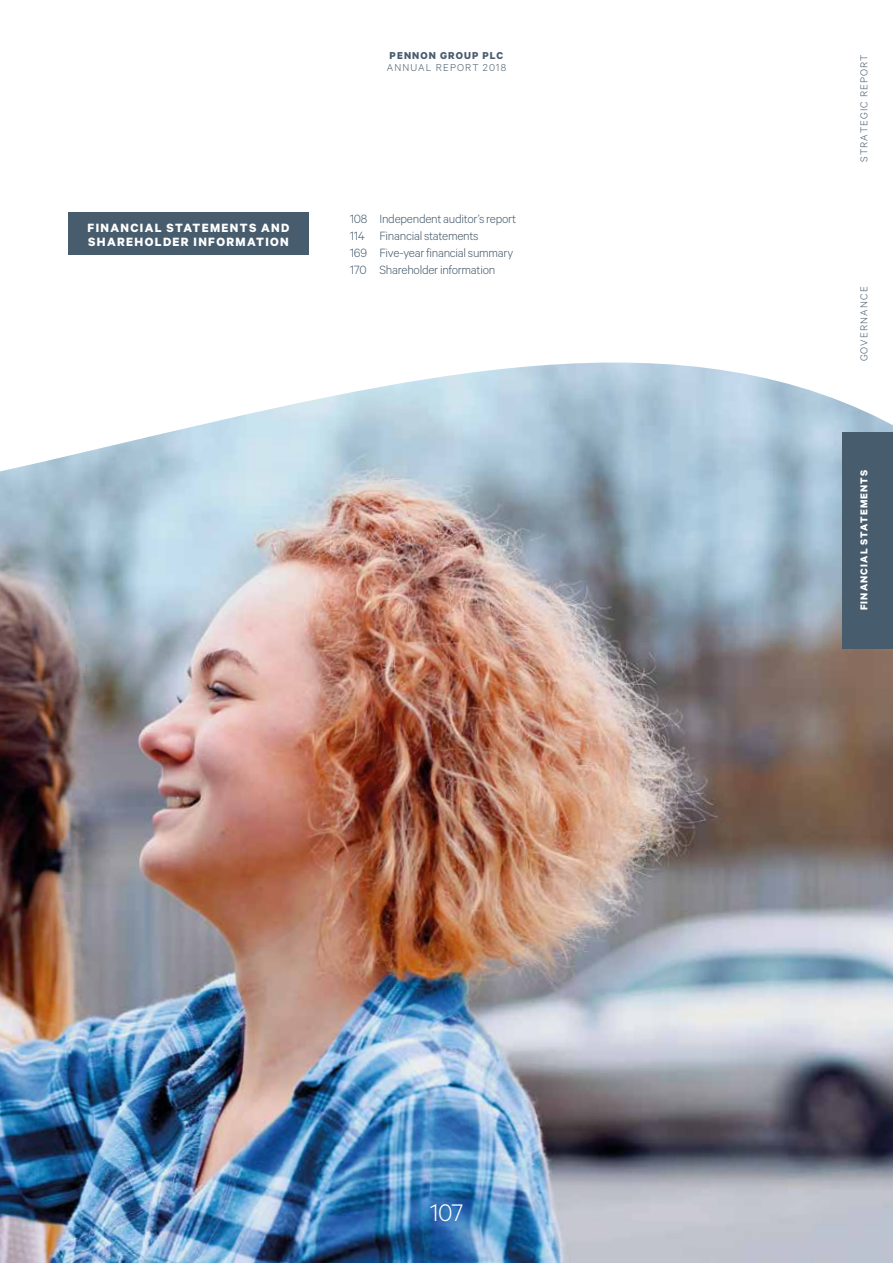
<style>
.page{position:relative;width:893px;height:1263px;background:#fff}
.page>*{position:absolute;margin:0;border:0;box-sizing:border-box;transform-origin:0 0}
.t1{font:300 27px "Calibre";color:#fff}
.t2{font:300 13.5px/17.1px "Calibre";letter-spacing:-.02em;color:#475c6d}
.t3{font:700 13.5px/13.5px "Calibre";letter-spacing:.1em;color:#fff}
.t4{font:300 11.25px "Calibre";letter-spacing:.1em;color:#475c6d}
.t5{font:700 11.25px "Calibre";letter-spacing:.1em;color:#fff}
.t6{font:700 11.25px "Calibre";letter-spacing:.1em;color:#475c6d}
</style>
<div class="page">
<img style="left:0;top:706px;width:893px;height:557px">
<img style="left:0;top:212px;width:893px;height:494px">
<div style="left:68px;top:213px;width:241px;height:42px;background:#475c6d"></div>
<div style="left:842px;top:432px;width:51px;height:216px;background:#475c6d"></div>
<p class="t3" style="left:88px;top:221px;width:203px">FINANCIAL STATEMENTS AND<br>SHAREHOLDER INFORMATION</p>
<p class="t6" style="left:390px;top:49px;width:115px">PENNON GROUP PLC</p>
<p class="t4" style="left:387px;top:61px;width:121px">ANNUAL REPORT 2018</p>
<p class="t2" style="left:350px;top:209px;width:168px">108 Independent auditor’s report<br>114 Financial statements<br>169 Five-year financial summary<br>170 Shareholder information</p>
<h1 class="t1" style="left:430px;top:1197px;width:35px">107</h1>
<p class="t4" style="left:857px;top:162px;width:109px;rotate:-90deg">STRATEGIC REPORT</p>
<p class="t4" style="left:857px;top:361px;width:76px;rotate:-90deg">GOVERNANCE</p>
<p class="t5" style="left:857px;top:610px;width:142px;rotate:-90deg">FINANCIAL STATEMENTS</p>
</div>
